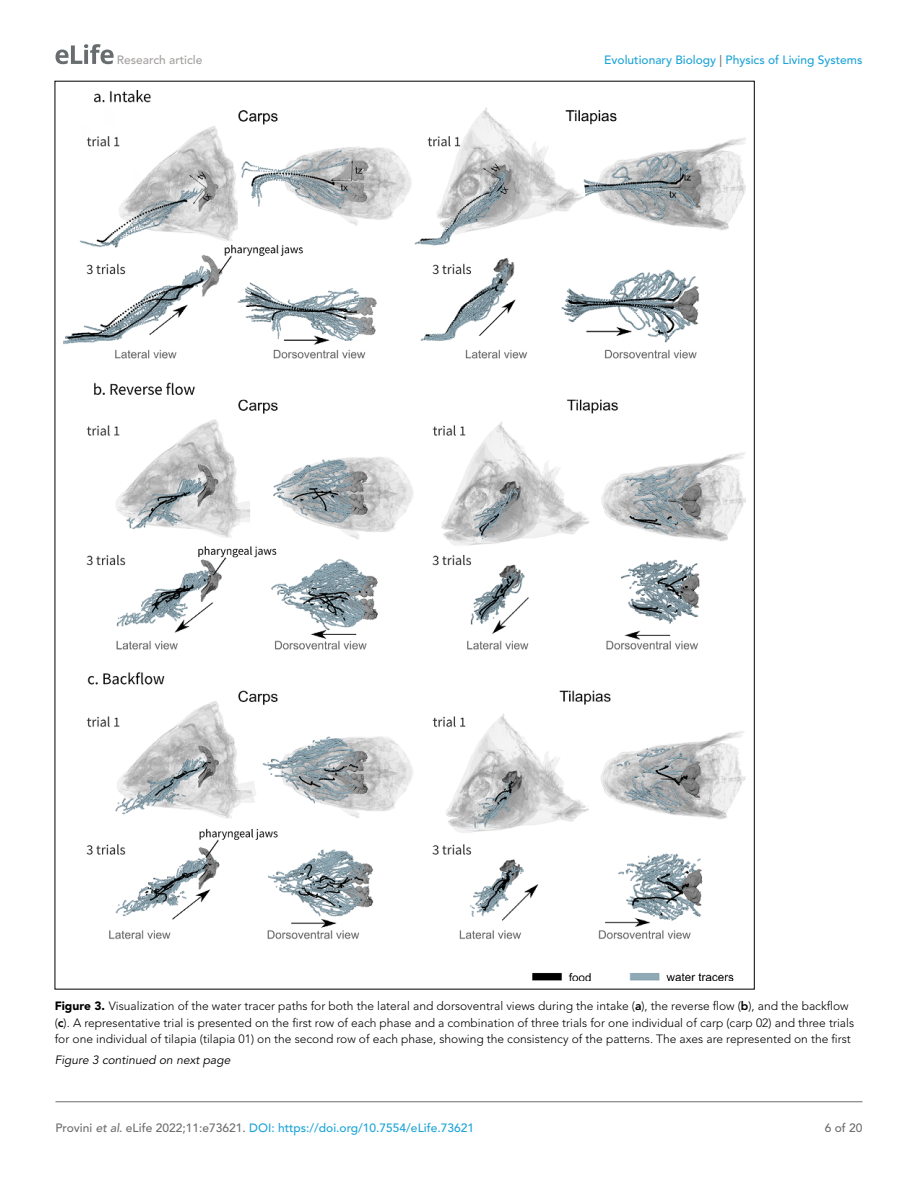
<style>
.page{position:relative;width:918px;height:1188px;background:#fff}
.page>*{position:absolute;margin:0;border:0;box-sizing:border-box;transform-origin:0 0}
.t1{font:300 12px/16.5px "Avenir LT Std";color:#000}
.t2{font:500 12px "Avenir LT Std";color:#1ea4d7}
.t3{font:italic 12px "Avenir LT Std";color:#000}
.t4{font:500 12px "Avenir LT Std";color:#a3a09f}
.t5{font:500 12px "Avenir LT Std";color:#6e6e70}
.s1{color:#6e6e70}
.s2{font-weight:900}
.s3{font-weight:800}
.s4{font-style:italic;color:#6e6e70}
</style>
<div class="page">
<svg style="left:56px;top:44px;width:58px;height:20px"></svg>
<hr style="left:56px;top:1101px;width:806px;height:1px;background:#6e6e70">
<img style="left:64px;top:90px;width:681px;height:890px">
<p class="t4" style="left:117px;top:53px;width:87px">Research article</p>
<p class="t2" style="left:604px;top:53px;width:260px">Evolutionary Biology <span class="s1">|</span> Physics of Living Systems</p>
<p class="t1" style="left:55px;top:998px;width:801px"><span class="s2">Figure 3.</span> Visualization of the water tracer paths for both the lateral and dorsoventral views during the intake (<span class="s3">a</span>), the reverse flow (<span class="s3">b</span>), and the backflow (<span class="s3">c</span>). A representative trial is presented on the first row of each phase and a combination of three trials for one individual of carp (carp 02) and three trials for one individual of tilapia (tilapia 01) on the second row of each phase, showing the consistency of the patterns. The axes are represented on the first</p>
<p class="t3" style="left:55px;top:1053px;width:177px">Figure 3 continued on next page</p>
<p class="t2" style="left:56px;top:1121px;width:420px"><span class="s1">Provini</span> <span class="s4">et al</span><span class="s1">. eLife 2022;11:e73621.</span> DOI: https://doi.org/10.7554/eLife.73621</p>
<p class="t5" style="left:825px;top:1121px;width:39px">6 of 20</p>
</div>
